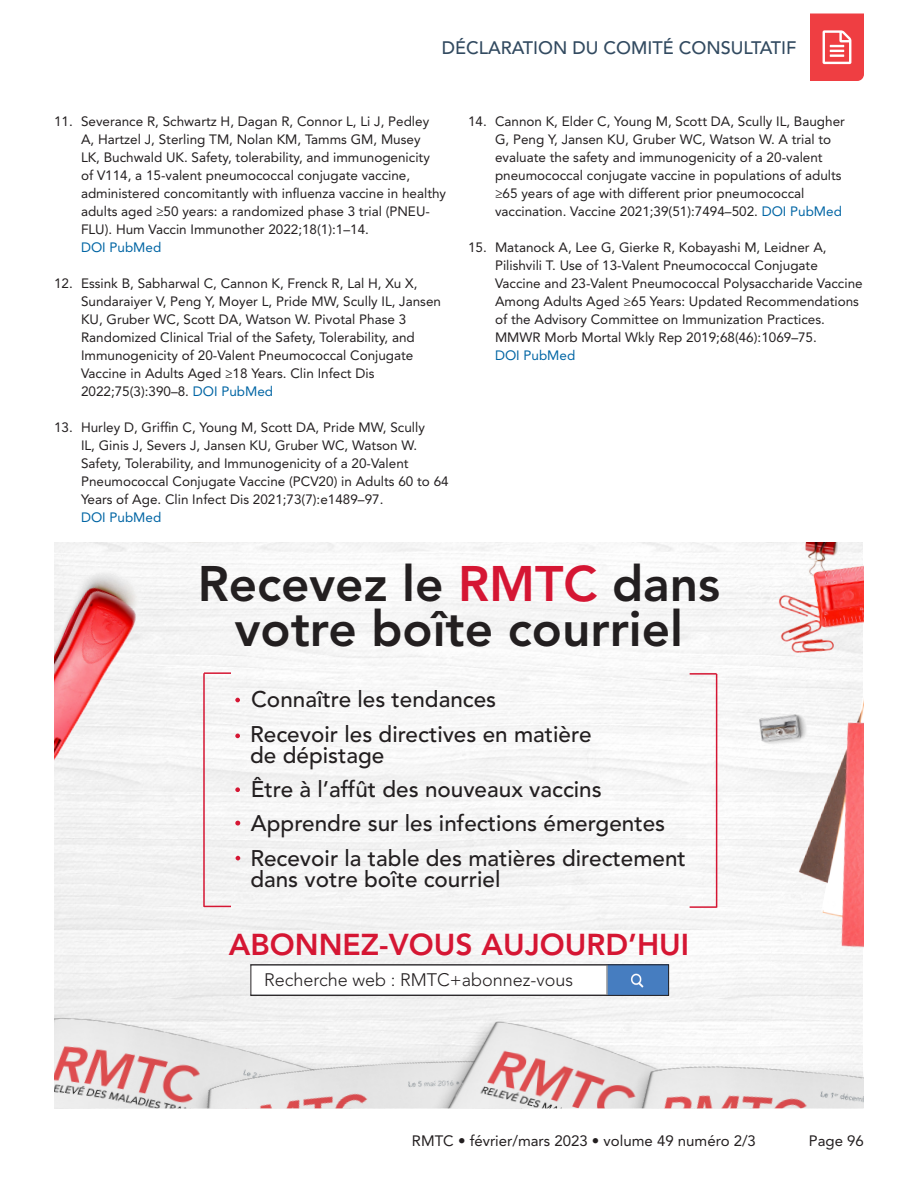
<style>
.page{position:relative;width:918px;height:1188px;background:#fff}
.page>*{position:absolute;margin:0;border:0;box-sizing:border-box;transform-origin:0 0}
.t1{font:800 49.5px/45px "Avenir LT Std";color:#231f20;text-align:center}
.t2{font:800 30px "Avenir LT Std";color:#d51633}
.t3{font:500 22.5px/34.3px "Avenir LT Std";color:#231f20}
.t4{font:500 18px "Avenir LT Std";color:#324a60}
.t5{font:300 18px "Avenir LT Std";color:#231f20}
.t6{font:15px "Avenir LT Std";color:#231f20}
.t7{font:13.5px/18px "Avenir LT Std";color:#231f20}
.s1{color:#0065a4}
.s2{color:#d51633}
</style>
<div class="page">
<svg style="left:810px;top:14px;width:54px;height:67px;background:#f05457"></svg>
<img style="left:717px;top:542px;width:147px;height:403px">
<img style="left:54px;top:542px;width:276px;height:300px">
<img style="left:54px;top:852px;width:684px;height:256px">
<img style="left:118px;top:945px;width:746px;height:163px">
<img style="left:270px;top:960px;width:594px;height:148px">
<img style="left:252px;top:966px;width:415px;height:28px">
<div style="left:250px;top:964px;width:419px;height:32px;border:1px solid #231f20"></div>
<svg style="left:235px;top:698px;width:5px;height:4px"></svg>
<svg style="left:235px;top:734px;width:5px;height:4px"></svg>
<svg style="left:235px;top:787px;width:5px;height:5px"></svg>
<svg style="left:235px;top:821px;width:5px;height:5px"></svg>
<svg style="left:236px;top:856px;width:4px;height:4px"></svg>
<hr style="left:204px;top:672px;width:27px;height:2px;background:#d51633">
<hr style="left:203px;top:673px;width:2px;height:234px;background:#d51633">
<svg style="left:205px;top:906px;width:26px;height:1px"></svg>
<hr style="left:690px;top:673px;width:27px;height:2px;background:#d51633">
<hr style="left:716px;top:674px;width:1px;height:234px;background:#d51633">
<hr style="left:690px;top:906px;width:27px;height:2px;background:#d51633">
<h3 class="t4" style="left:442px;top:37px;width:356px">DÉCLARATION DU COMITÉ CONSULTATIF</h3>
<p class="t7" style="left:81px;top:112px;width:367px;text-indent:-27px">11. Severance R, Schwartz H, Dagan R, Connor L, Li J, Pedley<br>A, Hartzel J, Sterling TM, Nolan KM, Tamms GM, Musey<br>LK, Buchwald UK. Safety, tolerability, and immunogenicity<br>of V114, a 15-valent pneumococcal conjugate vaccine, administered concomitantly with influenza vaccine in healthy adults aged ≥50 years: a randomized phase 3 trial (PNEU-FLU). Hum Vaccin Immunother 2022;18(1):1–14.<br><span class="s1">DOI PubMed</span></p>
<p class="t7" style="left:81px;top:274px;width:362px;text-indent:-27px">12. Essink B, Sabharwal C, Cannon K, Frenck R, Lal H, Xu X, Sundaraiyer V, Peng Y, Moyer L, Pride MW, Scully IL, Jansen KU, Gruber WC, Scott DA, Watson W. Pivotal Phase 3<br>Randomized Clinical Trial of the Safety, Tolerability, and Immunogenicity of 20-Valent Pneumococcal Conjugate Vaccine in Adults Aged ≥18 Years. Clin Infect Dis 2022;75(3):390–8. <span class="s1">DOI PubMed</span></p>
<p class="t7" style="left:81px;top:418px;width:369px;text-indent:-27px">13. Hurley D, Griffin C, Young M, Scott DA, Pride MW, Scully<br>IL, Ginis J, Severs J, Jansen KU, Gruber WC, Watson W.<br>Safety, Tolerability, and Immunogenicity of a 20-Valent Pneumococcal Conjugate Vaccine (PCV20) in Adults 60 to 64<br>Years of Age. Clin Infect Dis 2021;73(7):e1489–97.<br><span class="s1">DOI PubMed</span></p>
<p class="t7" style="left:495px;top:112px;width:351px;text-indent:-27px">14. Cannon K, Elder C, Young M, Scott DA, Scully IL, Baugher G, Peng Y, Jansen KU, Gruber WC, Watson W. A trial to evaluate the safety and immunogenicity of a 20-valent pneumococcal conjugate vaccine in populations of adults ≥65 years of age with different prior pneumococcal vaccination. Vaccine 2021;39(51):7494–502. <span class="s1">DOI PubMed</span></p>
<p class="t7" style="left:495px;top:238px;width:369px;text-indent:-27px">15. Matanock A, Lee G, Gierke R, Kobayashi M, Leidner A, Pilishvili T. Use of 13-Valent Pneumococcal Conjugate Vaccine and 23-Valent Pneumococcal Polysaccharide Vaccine Among Adults Aged ≥65 Years: Updated Recommendations of the Advisory Committee on Immunization Practices.<br>MMWR Morb Mortal Wkly Rep 2019;68(46):1069–75.<br><span class="s1">DOI PubMed</span></p>
<p class="t1" style="left:198px;top:561px;width:524px">Recevez le <span class="s2">RMTC</span> dans votre boîte courriel</p>
<p class="t3" style="left:250px;top:682px;width:343px;line-height:35.2px">Connaître les tendances<br>Recevoir les directives en matière</p>
<p class="t3" style="left:250px;top:739px;width:437px">de dépistage<br>Être à l’affût des nouveaux vaccins Apprendre sur les infections émergentes Recevoir la table des matières directement</p>
<p class="t3" style="left:250px;top:863px;width:252px">dans votre boîte courriel</p>
<p class="t2" style="left:229px;top:926px;width:462px">ABONNEZ-VOUS AUJOURD’HUI</p>
<p class="t5" style="left:264px;top:969px;width:311px">Recherche web : RMTC+abonnez-vous</p>
<p class="t6" style="left:412px;top:1133px;width:346px">RMTC • février/mars 2023 • volume 49 numéro 2/3</p>
<p class="t6" style="left:809px;top:1133px;width:57px">Page 96</p>
</div>
